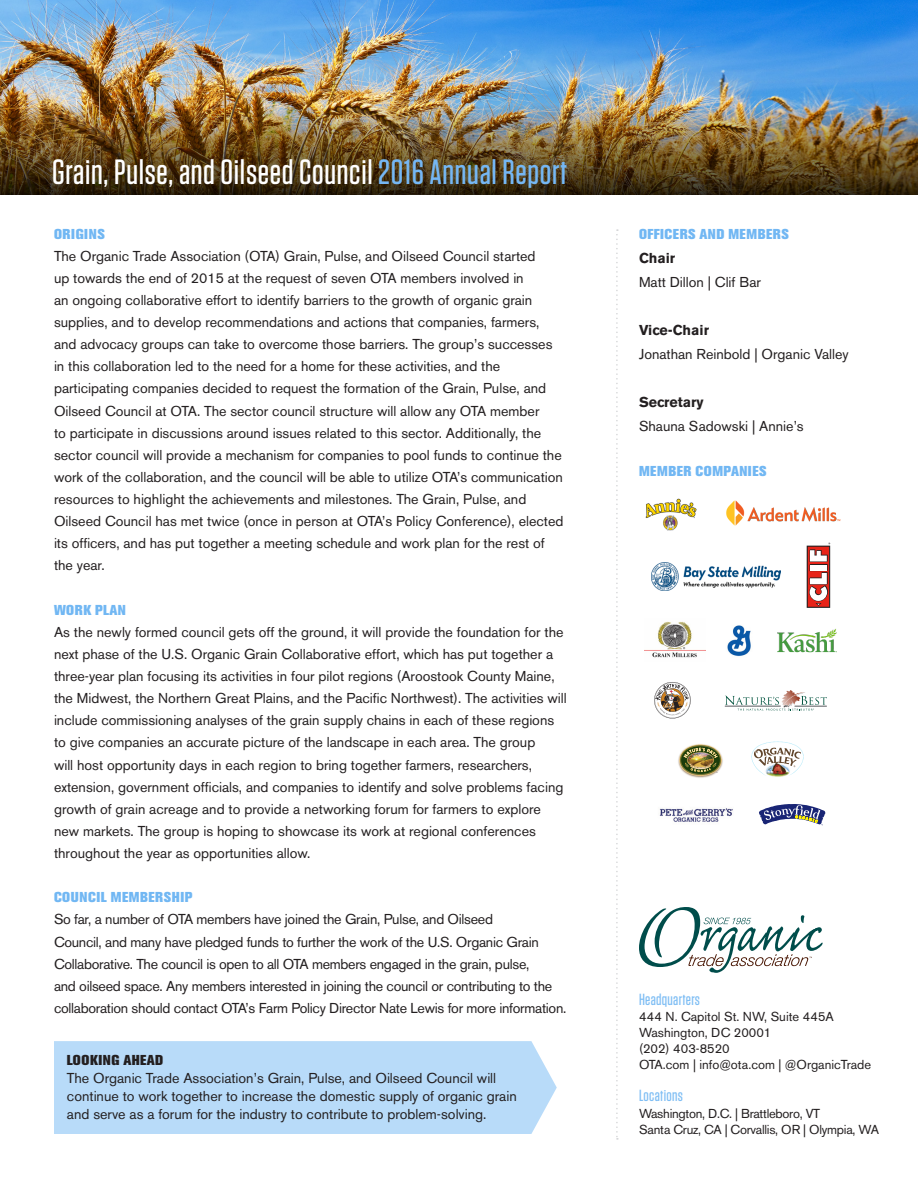
<style>
.page{position:relative;width:918px;height:1188px;background:#fff}
.page>*{position:absolute;margin:0;border:0;box-sizing:border-box;transform-origin:0 0}
.t1{font:500 34.95px "Tungsten";letter-spacing:.02em;color:#fff}
.t2{font:500 16.2px "Tungsten";letter-spacing:.02em;color:#7fbef4}
.t3{font:14.25px/22.2px "Akzidenz Grotesk BE";color:#231f20}
.t4{font:14.25px/22.2px "Akzidenz Grotesk BE";letter-spacing:-.02em;color:#231f20}
.t5{font:800 14.25px "Akzidenz Grotesk BE";letter-spacing:.04em;color:#71b7f3}
.t6{font:700 14.25px "Akzidenz Grotesk BE";color:#231f20}
.t7{font:800 14.25px "Akzidenz Grotesk BE";letter-spacing:.03em;color:#231f20}
.t8{font:800 14.25px "Akzidenz Grotesk BE";letter-spacing:.02em;color:#71b7f3}
.t9{font:12.9px/16.2px "Akzidenz Grotesk BE";color:#231f20}
.t10{font:12.9px/16.2px "Akzidenz Grotesk BE";letter-spacing:-.02em;color:#231f20}
.s1{color:#75b7f4}
</style>
<div class="page">
<img style="left:0;top:0;width:918px;height:102px">
<img style="left:0;top:102px;width:918px;height:92px">
<svg style="left:639px;top:907px;width:184px;height:66px"></svg>
<div style="left:54px;top:1041px;width:503px;height:93px;background:#b8dbf9"></div>
<svg style="left:616px;top:229px;width:2px;height:911px"></svg>
<img style="left:645px;top:498px;width:52px;height:33px">
<img style="left:726px;top:500px;width:115px;height:26px">
<img style="left:651px;top:563px;width:130px;height:28px">
<svg style="left:807px;top:543px;width:23px;height:65px"></svg>
<img style="left:727px;top:625px;width:24px;height:32px">
<img style="left:645px;top:621px;width:61px;height:37px">
<img style="left:777px;top:628px;width:60px;height:25px">
<svg style="left:654px;top:682px;width:37px;height:37px"></svg>
<svg style="left:725px;top:690px;width:102px;height:21px"></svg>
<img style="left:678px;top:744px;width:45px;height:34px">
<svg style="left:684px;top:748px;width:34px;height:25px"></svg>
<svg style="left:751px;top:741px;width:53px;height:34px"></svg>
<img style="left:765px;top:763px;width:26px;height:14px">
<img style="left:659px;top:808px;width:74px;height:14px">
<svg style="left:759px;top:804px;width:66px;height:22px"></svg>
<p class="t1" style="left:52px;top:154px;width:516px">Grain, Pulse, and Oilseed Council <span class="s1">2016 Annual Report</span></p>
<p class="t5" style="left:54px;top:225px;width:52px">ORIGINS</p>
<p class="t3" style="left:54px;top:245px;width:511px">The Organic Trade Association (OTA) Grain, Pulse, and Oilseed Council started<br>up towards the end of 2015 at the request of seven OTA members involved in<br>an ongoing collaborative effort to identify barriers to the growth of organic grain supplies, and to develop recommendations and actions that companies, farmers, and advocacy groups can take to overcome those barriers. The group’s successes in this collaboration led to the need for a home for these activities, and the participating companies decided to request the formation of the Grain, Pulse, and Oilseed Council at OTA. The sector council structure will allow any OTA member<br>to participate in discussions around issues related to this sector. Additionally, the sector council will provide a mechanism for companies to pool funds to continue the work of the collaboration, and the council will be able to utilize OTA’s communication resources to highlight the achievements and milestones. The Grain, Pulse, and Oilseed Council has met twice (once in person at OTA’s Policy Conference), elected its officers, and has put together a meeting schedule and work plan for the rest of the year.</p>
<p class="t8" style="left:54px;top:601px;width:73px">WORK PLAN</p>
<p class="t3" style="left:54px;top:621px;width:514px">As the newly formed council gets off the ground, it will provide the foundation for the next phase of the U.S. Organic Grain Collaborative effort, which has put together a three-year plan focusing its activities in four pilot regions (Aroostook County Maine, the Midwest, the Northern Great Plains, and the Pacific Northwest). The activities will include commissioning analyses of the grain supply chains in each of these regions to give companies an accurate picture of the landscape in each area. The group<br>will host opportunity days in each region to bring together farmers, researchers, extension, government officials, and companies to identify and solve problems facing growth of grain acreage and to provide a networking forum for farmers to explore new markets. The group is hoping to showcase its work at regional conferences throughout the year as opportunities allow.</p>
<p class="t5" style="left:54px;top:889px;width:140px">COUNCIL MEMBERSHIP</p>
<p class="t4" style="left:54px;top:908px;width:514px">So far, a number of OTA members have joined the Grain, Pulse, and Oilseed<br>Council, and many have pledged funds to further the work of the U.S. Organic Grain Collaborative. The council is open to all OTA members engaged in the grain, pulse,<br>and oilseed space. Any members interested in joining the council or contributing to the collaboration should contact OTA’s Farm Policy Director Nate Lewis for more information.</p>
<p class="t7" style="left:67px;top:1052px;width:98px">LOOKING AHEAD</p>
<p class="t3" style="left:67px;top:1069px;width:451px;line-height:18px">The Organic Trade Association’s Grain, Pulse, and Oilseed Council will continue to work together to increase the domestic supply of organic grain and serve as a forum for the industry to contribute to problem-solving.</p>
<p class="t5" style="left:639px;top:225px;width:151px">OFFICERS AND MEMBERS</p>
<p class="t6" style="left:639px;top:249px;width:38px">Chair</p>
<p class="t3" style="left:639px;top:271px;width:124px">Matt Dillon | Clif Bar</p>
<p class="t6" style="left:639px;top:321px;width:72px">Vice-Chair</p>
<p class="t3" style="left:639px;top:343px;width:211px">Jonathan Reinbold | Organic Valley</p>
<p class="t6" style="left:639px;top:393px;width:66px">Secretary</p>
<p class="t3" style="left:639px;top:415px;width:166px">Shauna Sadowski | Annie’s</p>
<p class="t5" style="left:639px;top:462px;width:129px">MEMBER COMPANIES</p>
<p class="t2" style="left:639px;top:991px;width:63px">Headquarters</p>
<p class="t9" style="left:639px;top:1008px;width:196px">444 N. Capitol St. NW, Suite 445A<br>Washington, DC 20001</p>
<p class="t9" style="left:639px;top:1040px;width:234px">(202) 403-8520<br>OTA.com | info@ota.com | @OrganicTrade</p>
<p class="t2" style="left:639px;top:1087px;width:45px">Locations</p>
<p class="t10" style="left:639px;top:1105px;width:242px">Washington, D.C. | Brattleboro, VT<br>Santa Cruz, CA | Corvallis, OR | Olympia, WA</p>
</div>
